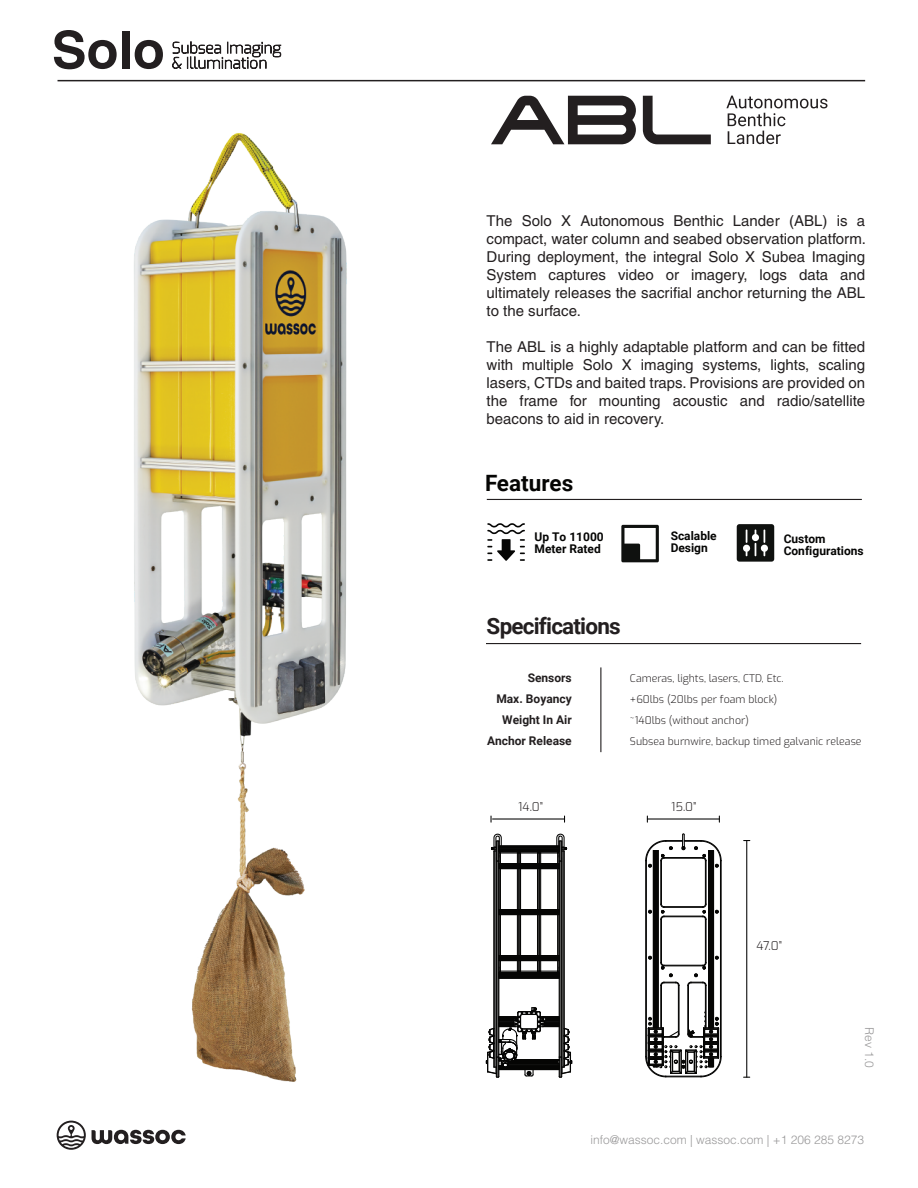
<style>
.page{position:relative;width:918px;height:1188px;background:#fff}
.page>*{position:absolute;margin:0;border:0;box-sizing:border-box;transform-origin:0 0}
.t1{font:700 22.5px "Roboto";letter-spacing:-.035em;color:#231f20}
.t2{font:700 22.5px "Roboto";color:#050504}
.t3{font:15px/18px "Helvetica LT Pro";color:#231f20;text-align:justify}
.t4{font:700 12px/12px "Roboto";color:#050504}
.t5{font:300 12px "Helvetica LT Pro";color:#9a999a}
.t6{font:700 12px/21px "Roboto";color:#231f20;text-align:right}
.t7{font:12px "Exo";color:#231f20}
.t8{font:10.5px/21px "Exo";color:#231f20}
</style>
<div class="page">
<svg style="left:92px;top:1130px;width:94px;height:14px"></svg>
<svg style="left:57px;top:1121px;width:29px;height:29px"></svg>
<svg style="left:54px;top:30px;width:63px;height:39px"></svg>
<div style="left:122px;top:31px;width:7px;height:37px;background:#231f20"></div>
<svg style="left:135px;top:40px;width:28px;height:29px"></svg>
<svg style="left:172px;top:41px;width:109px;height:28px"></svg>
<hr style="left:58px;top:80px;width:807px;height:1px;background:#231f20">
<svg style="left:487px;top:523px;width:38px;height:38px"></svg>
<hr style="left:600px;top:667px;width:1px;height:85px;background:#231f20">
<hr style="left:486px;top:643px;width:375px;height:1px;background:#231f20">
<hr style="left:487px;top:499px;width:375px;height:1px;background:#231f20">
<svg style="left:491px;top:96px;width:145px;height:48px"></svg>
<svg style="left:643px;top:96px;width:68px;height:48px"></svg>
<svg style="left:726px;top:96px;width:101px;height:48px"></svg>
<img style="left:134px;top:133px;width:213px;height:949px">
<svg style="left:737px;top:524px;width:37px;height:38px"></svg>
<svg style="left:621px;top:525px;width:38px;height:37px"></svg>
<hr style="left:517px;top:869px;width:1px;height:41px;background:#050504">
<hr style="left:517px;top:915px;width:1px;height:41px;background:#050504">
<hr style="left:500px;top:915px;width:1px;height:41px;background:#050504">
<hr style="left:500px;top:869px;width:1px;height:41px;background:#050504">
<hr style="left:540px;top:915px;width:1px;height:41px;background:#050504">
<hr style="left:540px;top:869px;width:1px;height:41px;background:#050504">
<hr style="left:557px;top:869px;width:1px;height:41px;background:#050504">
<hr style="left:557px;top:915px;width:1px;height:41px;background:#050504">
<hr style="left:520px;top:915px;width:1px;height:41px;background:#050504">
<hr style="left:520px;top:869px;width:1px;height:41px;background:#050504">
<hr style="left:537px;top:869px;width:1px;height:41px;background:#050504">
<hr style="left:537px;top:915px;width:1px;height:41px;background:#050504">
<hr style="left:498px;top:861px;width:1px;height:196px;background:#050504">
<hr style="left:496px;top:861px;width:2px;height:196px;background:#050504">
<hr style="left:561px;top:861px;width:1px;height:196px;background:#050504">
<hr style="left:559px;top:861px;width:1px;height:196px;background:#050504">
<hr style="left:499px;top:866px;width:60px;height:1px;background:#050504">
<hr style="left:499px;top:864px;width:60px;height:1px;background:#050504">
<hr style="left:499px;top:865px;width:60px;height:1px;background:#050504">
<hr style="left:499px;top:867px;width:60px;height:2px;background:#050504">
<hr style="left:499px;top:955px;width:60px;height:2px;background:#050504">
<hr style="left:499px;top:958px;width:60px;height:1px;background:#050504">
<hr style="left:499px;top:957px;width:60px;height:1px;background:#050504">
<hr style="left:499px;top:959px;width:60px;height:1px;background:#050504">
<hr style="left:499px;top:960px;width:60px;height:1px;background:#050504">
<hr style="left:499px;top:978px;width:60px;height:1px;background:#050504">
<hr style="left:499px;top:977px;width:60px;height:1px;background:#050504">
<hr style="left:499px;top:974px;width:60px;height:2px;background:#050504">
<hr style="left:499px;top:976px;width:60px;height:1px;background:#050504">
<hr style="left:499px;top:909px;width:60px;height:2px;background:#050504">
<hr style="left:499px;top:912px;width:60px;height:1px;background:#050504">
<hr style="left:499px;top:911px;width:60px;height:1px;background:#050504">
<hr style="left:499px;top:913px;width:60px;height:1px;background:#050504">
<hr style="left:499px;top:914px;width:60px;height:1px;background:#050504">
<hr style="left:495px;top:851px;width:1px;height:216px;background:#050504">
<hr style="left:494px;top:851px;width:1px;height:216px;background:#050504">
<hr style="left:493px;top:851px;width:1px;height:178px;background:#050504">
<hr style="left:562px;top:851px;width:1px;height:216px;background:#050504">
<hr style="left:563px;top:851px;width:1px;height:216px;background:#050504">
<hr style="left:564px;top:851px;width:1px;height:178px;background:#050504">
<hr style="left:499px;top:869px;width:1px;height:41px;background:#050504">
<hr style="left:499px;top:915px;width:1px;height:41px;background:#050504">
<hr style="left:518px;top:915px;width:1px;height:41px;background:#050504">
<hr style="left:518px;top:869px;width:1px;height:41px;background:#050504">
<hr style="left:539px;top:869px;width:1px;height:41px;background:#050504">
<hr style="left:539px;top:915px;width:1px;height:41px;background:#050504">
<hr style="left:558px;top:915px;width:1px;height:41px;background:#050504">
<hr style="left:558px;top:869px;width:1px;height:41px;background:#050504">
<hr style="left:519px;top:869px;width:1px;height:41px;background:#050504">
<hr style="left:519px;top:915px;width:1px;height:41px;background:#050504">
<hr style="left:538px;top:915px;width:1px;height:41px;background:#050504">
<hr style="left:538px;top:869px;width:1px;height:41px;background:#050504">
<svg style="left:498px;top:961px;width:62px;height:11px"></svg>
<svg style="left:490px;top:833px;width:78px;height:31px"></svg>
<hr style="left:499px;top:851px;width:60px;height:1px;background:#050504">
<hr style="left:499px;top:972px;width:60px;height:2px;background:#050504">
<svg style="left:485px;top:1007px;width:88px;height:71px"></svg>
<hr style="left:746px;top:841px;width:1px;height:236px;background:#050504">
<hr style="left:493px;top:818px;width:72px;height:2px;background:#050504">
<svg style="left:490px;top:816px;width:2px;height:6px"></svg>
<hr style="left:647px;top:818px;width:72px;height:2px;background:#050504">
<hr style="left:706px;top:985px;width:1px;height:43px;background:#050504">
<hr style="left:660px;top:985px;width:1px;height:43px;background:#050504">
<hr style="left:645px;top:861px;width:1px;height:196px;background:#050504">
<hr style="left:661px;top:861px;width:1px;height:43px;background:#050504">
<hr style="left:661px;top:985px;width:1px;height:43px;background:#050504">
<hr style="left:661px;top:919px;width:1px;height:44px;background:#050504">
<hr style="left:678px;top:985px;width:1px;height:49px;background:#050504">
<hr style="left:688px;top:985px;width:1px;height:49px;background:#050504">
<hr style="left:664px;top:906px;width:39px;height:1px;background:#050504">
<hr style="left:705px;top:861px;width:1px;height:43px;background:#050504">
<hr style="left:705px;top:985px;width:1px;height:43px;background:#050504">
<hr style="left:705px;top:919px;width:1px;height:44px;background:#050504">
<hr style="left:687px;top:985px;width:1px;height:49px;background:#050504">
<hr style="left:679px;top:985px;width:1px;height:49px;background:#050504">
<hr style="left:660px;top:919px;width:1px;height:44px;background:#050504">
<hr style="left:664px;top:916px;width:39px;height:1px;background:#050504">
<hr style="left:706px;top:919px;width:1px;height:44px;background:#050504">
<hr style="left:664px;top:965px;width:39px;height:1px;background:#050504">
<hr style="left:660px;top:861px;width:1px;height:43px;background:#050504">
<hr style="left:706px;top:861px;width:1px;height:43px;background:#050504">
<hr style="left:664px;top:907px;width:39px;height:1px;background:#050504">
<hr style="left:646px;top:861px;width:1px;height:196px;background:#050504">
<hr style="left:721px;top:861px;width:1px;height:196px;background:#050504">
<hr style="left:720px;top:861px;width:1px;height:196px;background:#050504">
<hr style="left:712px;top:851px;width:1px;height:177px;background:#050504">
<hr style="left:708px;top:851px;width:2px;height:177px;background:#050504">
<hr style="left:713px;top:851px;width:1px;height:177px;background:#050504">
<hr style="left:654px;top:851px;width:1px;height:177px;background:#050504">
<hr style="left:653px;top:851px;width:1px;height:177px;background:#050504">
<hr style="left:657px;top:851px;width:1px;height:177px;background:#050504">
<hr style="left:658px;top:851px;width:1px;height:177px;background:#050504">
<svg style="left:687px;top:955px;width:32px;height:31px"></svg>
<svg style="left:648px;top:955px;width:32px;height:31px"></svg>
<svg style="left:648px;top:903px;width:17px;height:17px"></svg>
<svg style="left:702px;top:903px;width:17px;height:17px"></svg>
<hr style="left:710px;top:851px;width:1px;height:177px;background:#050504">
<hr style="left:711px;top:851px;width:1px;height:177px;background:#050504">
<hr style="left:655px;top:851px;width:1px;height:177px;background:#050504">
<hr style="left:656px;top:851px;width:1px;height:177px;background:#050504">
<svg style="left:645px;top:1005px;width:77px;height:73px"></svg>
<svg style="left:645px;top:833px;width:77px;height:35px"></svg>
<p class="t3" style="left:487px;top:212px;width:381px">The Solo X Autonomous Benthic Lander (ABL) is a compact, water column and seabed observation platform.<br>During deployment, the integral Solo X Subea Imaging System captures video or imagery, logs data and ultimately releases the sacrifial anchor returning the ABL to the surface.</p>
<p class="t3" style="left:487px;top:338px;width:380px">The ABL is a highly adaptable platform and can be fitted with multiple Solo X imaging systems, lights, scaling lasers, CTDs and baited traps. Provisions are provided on the frame for mounting acoustic and radio/satellite beacons to aid in recovery.</p>
<h1 class="t2" style="left:485px;top:467px;width:90px">Features</h1>
<p class="t4" style="left:535px;top:530px;width:71px">Up To 11000<br>Meter Rated</p>
<h1 class="t1" style="left:487px;top:610px;width:136px">Specifications</h1>
<p class="t4" style="left:671px;top:529px;width:48px">Scalable<br>Design</p>
<p class="t4" style="left:784px;top:532px;width:82px">Custom<br>Configurations</p>
<p class="t6" style="left:487px;top:667px;width:86px">Sensors<br>Max. Boyancy<br>Weight In Air<br>Anchor Release</p>
<p class="t8" style="left:630px;top:667px;width:233px">Cameras, lights, lasers, CTD, Etc.<br>+60lbs (20lbs per foam block)<br>~140lbs (without anchor)<br>Subsea burnwire, backup timed galvanic release</p>
<p class="t7" style="left:518px;top:798px;width:26px">14.0”</p>
<p class="t7" style="left:671px;top:798px;width:27px">15.0”</p>
<p class="t7" style="left:756px;top:937px;width:27px">47.0”</p>
<p class="t5" style="left:877px;top:1027px;width:42px;rotate:90deg">Rev 1.0</p>
<p class="t5" style="left:591px;top:1132px;width:275px">info@wassoc.com | wassoc.com | +1 206 285 8273</p>
</div>
